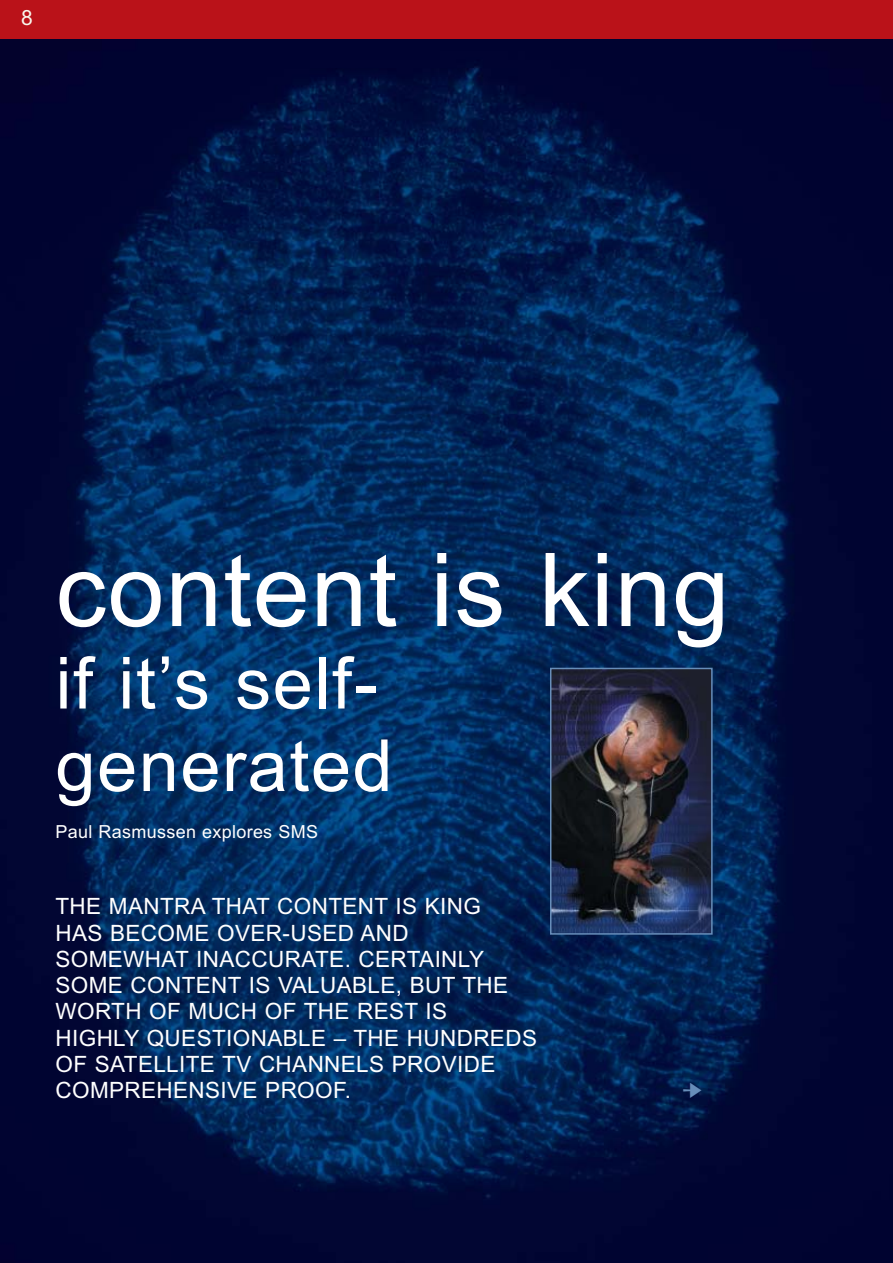
<style>
.page{position:relative;width:893px;height:1263px;background:#fff}
.page>*{position:absolute;margin:0;border:0;box-sizing:border-box;transform-origin:0 0}
.t1{font:102px "Arial";letter-spacing:.01em;color:#fff}
.t2{font:72px/82.5px "Arial";letter-spacing:.02em;color:#fff}
.t3{font:22.5px/26.2px "Arial";letter-spacing:.015em;color:#fff}
.t4{font:21px "Arial";color:#f9f7ed}
.t5{font:18px "Arial";letter-spacing:.015em;color:#fff}
</style>
<div class="page">
<img style="left:0;top:38px;width:892px;height:1225px">
<img style="left:553px;top:671px;width:156px;height:261px">
<div style="left:550px;top:668px;width:162px;height:267px;border:2px solid #678db9"></div>
<div style="left:0;top:0;width:892px;height:38px;background:#ba1219"></div>
<svg style="left:683px;top:1083px;width:18px;height:15px"></svg>
<p class="t4" style="left:21px;top:10px;width:13px">8</p>
<h1 class="t1" style="left:56px;top:553px;width:675px">content is king</h1>
<h2 class="t2" style="left:56px;top:649px;width:339px">if it’s self&shy;generated</h2>
<p class="t5" style="left:56px;top:825px;width:264px">Paul Rasmussen explores SMS</p>
<p class="t3" style="left:55px;top:895px;width:483px">THE MANTRA THAT CONTENT IS KING<br>HAS BECOME OVER-USED AND<br>SOMEWHAT INACCURATE. CERTAINLY<br>SOME CONTENT IS VALUABLE, BUT THE<br>WORTH OF MUCH OF THE REST IS<br>HIGHLY QUESTIONABLE – THE HUNDREDS<br>OF SATELLITE TV CHANNELS PROVIDE<br>COMPREHENSIVE PROOF.</p>
</div>
